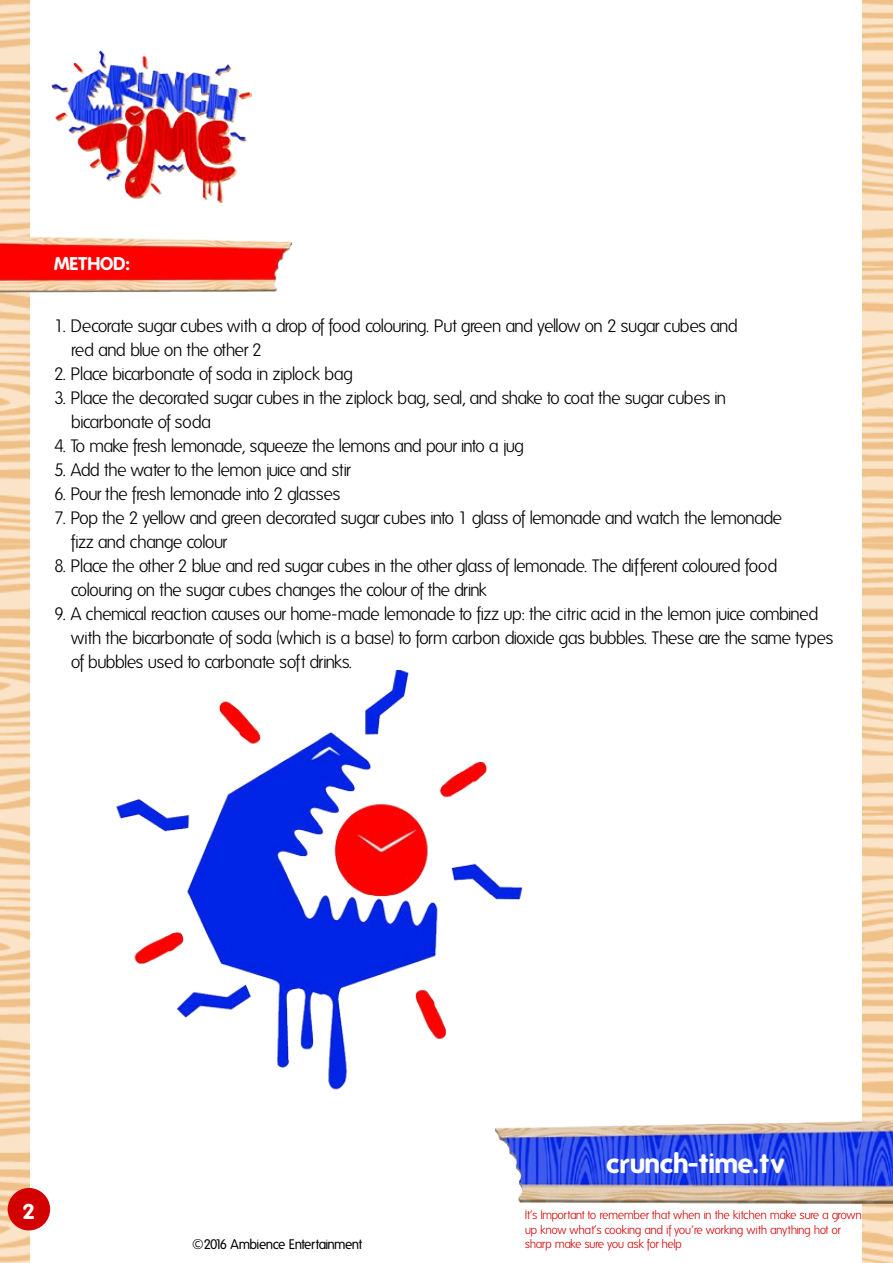
<style>
.page{position:relative;width:893px;height:1263px;background:#fff}
.page>*{position:absolute;margin:0;border:0;box-sizing:border-box;transform-origin:0 0}
.t1{font:700 27px "Folks";color:#fff}
.t2{font:700 21px "Folks";color:#fff}
.t3{font:300 18px/24px "Folks";letter-spacing:-.055em;color:#000}
.t4{font:700 18px "Folks";color:#fff}
.t5{font:13.5px "Folks";letter-spacing:-.045em;color:#000}
.t6{font:300 12px/14.4px "Folks";letter-spacing:-.045em;color:#d20000}
</style>
<div class="page">
<img style="left:0;top:1px;width:29px;height:1262px">
<img style="left:52px;top:51px;width:199px;height:152px">
<div style="left:8px;top:1188px;width:42px;height:42px;background:#d20000;border-radius:50%"></div>
<img style="left:495px;top:1115px;width:398px;height:89px">
<img style="left:0;top:232px;width:293px;height:60px">
<img style="left:116px;top:671px;width:445px;height:449px">
<p class="t4" style="left:54px;top:253px;width:77px">METHOD:</p>
<p class="t3" style="left:71px;top:314px;width:669px;text-indent:-17px">1. Decorate sugar cubes with a drop of food colouring. Put green and yellow on 2 sugar cubes and red and blue on the other 2</p>
<p class="t3" style="left:54px;top:362px;width:301px">2. Place bicarbonate of soda in ziplock bag</p>
<p class="t3" style="left:71px;top:386px;width:657px;text-indent:-17px">3. Place the decorated sugar cubes in the ziplock bag, seal, and shake to coat the sugar cubes in bicarbonate of soda</p>
<p class="t3" style="left:54px;top:434px;width:472px">4. To make fresh lemonade, squeeze the lemons and pour into a jug</p>
<p class="t3" style="left:54px;top:458px;width:298px">5. Add the water to the lemon juice and stir</p>
<p class="t3" style="left:54px;top:482px;width:288px">6. Pour the fresh lemonade into 2 glasses</p>
<p class="t3" style="left:71px;top:506px;width:713px;text-indent:-17px">7. Pop the 2 yellow and green decorated sugar cubes into 1 glass of lemonade and watch the lemonade fizz and change colour</p>
<p class="t3" style="left:71px;top:554px;width:708px;text-indent:-17px">8. Place the other 2 blue and red sugar cubes in the other glass of lemonade. The different coloured food colouring on the sugar cubes changes the colour of the drink</p>
<p class="t3" style="left:71px;top:602px;width:764px;text-indent:-17px">9. A chemical reaction causes our home-made lemonade to fizz up: the citric acid in the lemon juice combined with the bicarbonate of soda (which is a base) to form carbon dioxide gas bubbles. These are the same types of bubbles used to carbonate soft drinks.</p>
<p class="t2" style="left:23px;top:1199px;width:14px">2</p>
<h1 class="t1" style="left:607px;top:1147px;width:179px">crunch-time.tv</h1>
<p class="t6" style="left:525px;top:1208px;width:339px">It’s Important to remember that when in the kitchen make sure a grown up know what’s cooking and if you’re working with anything hot or</p>
<p class="t5" style="left:192px;top:1237px;width:171px">©2016 Ambience Entertainment</p>
<p class="t6" style="left:525px;top:1237px;width:159px">sharp make sure you ask for help</p>
</div>
